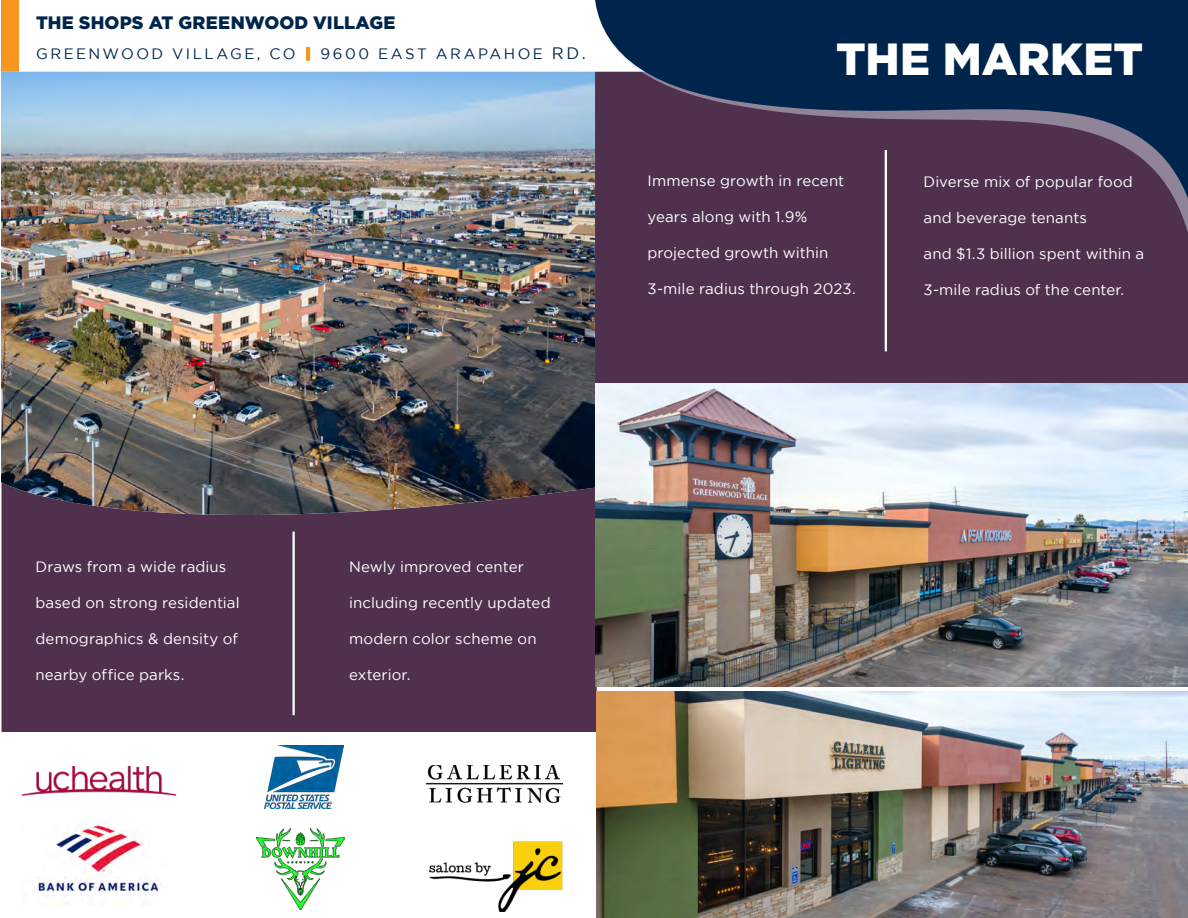
<style>
.page{position:relative;width:1188px;height:918px;background:#fff}
.page>*{position:absolute;margin:0;border:0;box-sizing:border-box;transform-origin:0 0}
.t1{font:900 45px "Gotham";color:#fff}
.t2{font:900 18px "Gotham";letter-spacing:.01em;color:#00254c}
.t3{font:15px "Gotham";letter-spacing:.005em;color:#fff}
.t4{font:15px "Gotham";letter-spacing:.16em;color:#00254c}
.s1{color:#f79521}
.s2{font-size:16.5px}
</style>
<div class="page">
<svg style="left:597px;top:686px;width:591px;height:1px"></svg>
<div style="left:1px;top:0;width:18px;height:72px;background:#f79521"></div>
<div style="left:597px;top:238px;width:591px;height:145px;background:#50314d"></div>
<div style="left:1px;top:238px;width:596px;height:495px;background:#50314d"></div>
<img style="left:21px;top:767px;width:156px;height:29px">
<img style="left:37px;top:822px;width:124px;height:83px">
<img style="left:265px;top:745px;width:79px;height:64px">
<img style="left:257px;top:827px;width:88px;height:83px">
<img style="left:427px;top:765px;width:135px;height:38px">
<img style="left:429px;top:841px;width:134px;height:70px">
<div style="left:1px;top:517px;width:594px;height:35px;background:#50314d"></div>
<img style="left:1px;top:72px;width:594px;height:445px">
<img style="left:597px;top:691px;width:591px;height:227px">
<img style="left:596px;top:383px;width:592px;height:303px">
<div style="left:594px;top:202px;width:594px;height:36px;background:#50314d"></div>
<svg style="left:594px;top:0;width:594px;height:202px;background:#2a3051"></svg>
<hr style="left:292px;top:532px;width:3px;height:183px;background:#fff">
<hr style="left:885px;top:150px;width:2px;height:201px;background:#fff">
<p class="t2" style="left:36px;top:13px;width:361px">THE SHOPS AT GREENWOOD VILLAGE</p>
<p class="t4" style="left:36px;top:46px;width:551px">GREENWOOD VILLAGE, CO <span class="s1">l</span> 9600 EAST ARAPAHOE <span class="s2">RD.</span></p>
<p class="t1" style="left:836px;top:33px;width:308px">THE MARKET</p>
<p class="t3" style="left:648px;top:172px;width:198px">Immense growth in recent</p>
<p class="t3" style="left:648px;top:208px;width:161px">years along with 1.9%</p>
<p class="t3" style="left:648px;top:244px;width:182px">projected growth within</p>
<p class="t3" style="left:648px;top:280px;width:210px">3-mile radius through 2023.</p>
<p class="t3" style="left:924px;top:173px;width:211px">Diverse mix of popular food</p>
<p class="t3" style="left:924px;top:209px;width:165px">and beverage tenants</p>
<p class="t3" style="left:924px;top:245px;width:222px">and $1.3 billion spent within a</p>
<p class="t3" style="left:924px;top:281px;width:202px">3-mile radius of the center.</p>
<p class="t3" style="left:36px;top:558px;width:192px">Draws from a wide radius</p>
<p class="t3" style="left:36px;top:594px;width:206px">based on strong residential</p>
<p class="t3" style="left:36px;top:630px;width:204px">demographics &amp; density of</p>
<p class="t3" style="left:36px;top:666px;width:150px">nearby office parks.</p>
<p class="t3" style="left:349px;top:558px;width:176px">Newly improved center</p>
<p class="t3" style="left:349px;top:594px;width:203px">including recently updated</p>
<p class="t3" style="left:349px;top:630px;width:189px">modern color scheme on</p>
<p class="t3" style="left:349px;top:666px;width:63px">exterior.</p>
</div>
